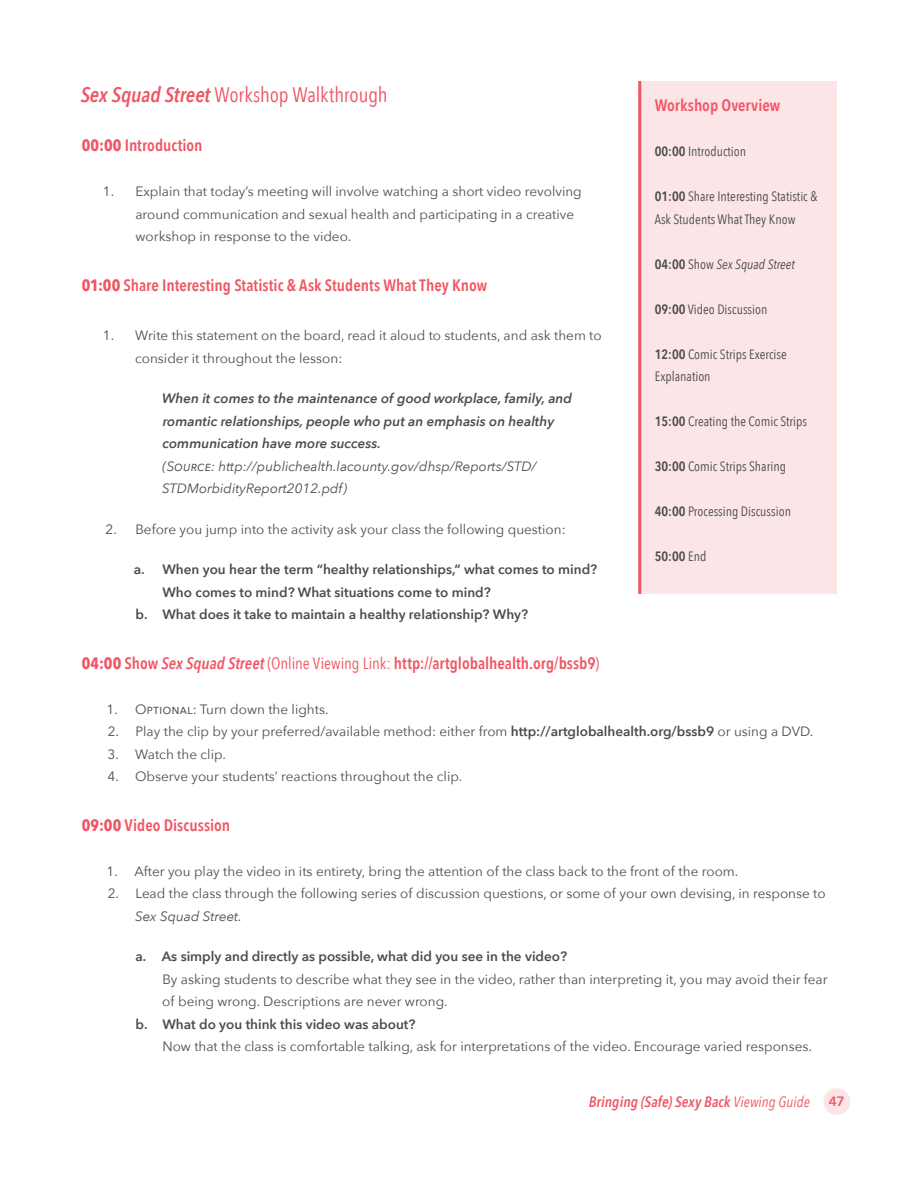
<style>
.page{position:relative;width:918px;height:1188px;background:#fff}
.page>*{position:absolute;margin:0;border:0;box-sizing:border-box;transform-origin:0 0}
.Header_2{font:21px "Avenir Next Condensed";letter-spacing:-.01em;color:#f05663}
.Header_3{font:600 16.5px "Avenir Next Condensed";color:#f05663}
.t1{font:italic 600 15px "Avenir Next Condensed";letter-spacing:.005em;color:#f05663}
.t2{font:13.5px/22.5px "Avenir Next";color:#4b4c4d}
.Statistic_Quote{font:italic 600 13.5px/22.5px "Avenir Next";color:#4b4c4d}
.Sidebar_Base{font:13.5px/22.5px "Avenir Next Condensed";color:#4b4c4d}
.t3{font:600 13.5px/22.5px "Avenir Next";color:#4b4c4d}
.Sidebar_Base-2{font:italic 13.5px "Avenir Next Condensed";color:#4b4c4d}
.Sidebar_Base-3{font:600 13.5px "Avenir Next Condensed";color:#4b4c4d}
.t4{font:600 13.5px "Avenir Next";color:#f05663}
.s1{font-weight:600;font-style:italic}
.s2{font-weight:700}
.s3{font-weight:400}
.s4{font-style:italic}
.s5{font-weight:600}
.s6{font-weight:600;font-style:normal}
.s7{font-style:normal}
</style>
<div class="page">
<div style="left:823px;top:1088px;width:27px;height:27px;background:#fce5e7;border-radius:50%"></div>
<div style="left:641px;top:81px;width:196px;height:513px;background:#fce5e7"></div>
<hr style="left:638px;top:81px;width:3px;height:513px;background:#f05663">
<p class="Header_2" style="left:81px;top:77px;width:308px"><span class="s1">Sex Squad Street</span> Workshop Walkthrough</p>
<p class="Header_3" style="left:82px;top:131px;width:122px"><span class="s2">00:00</span> Introduction</p>
<p class="t2" style="left:135px;top:180px;width:448px;text-indent:-32px">1. Explain that today’s meeting will involve watching a short video revolving around communication and sexual health and participating in a creative workshop in response to the video.</p>
<p class="Header_3" style="left:82px;top:271px;width:407px"><span class="s2">01:00</span> Share Interesting Statistic &amp; Ask Students What They Know</p>
<p class="t2" style="left:135px;top:324px;width:468px;text-indent:-32px">1. Write this statement on the board, read it aloud to students, and ask them to consider it throughout the lesson:</p>
<p class="Statistic_Quote" style="left:162px;top:387px;width:411px">When it comes to the maintenance of good workplace, family, and romantic relationships, people who put an emphasis on healthy communication have more success.<br><span class="s3">(Source: http://publichealth.lacounty.gov/dhsp/Reports/STD/ STDMorbidityReport2012.pdf)</span></p>
<p class="t2" style="left:106px;top:517px;width:462px">2. Before you jump into the activity ask your class the following question:</p>
<p class="t3" style="left:162px;top:558px;width:436px;text-indent:-29px">a. When you hear the term “healthy relationships,” what comes to mind?<br>Who comes to mind? What situations come to mind?</p>
<p class="t3" style="left:136px;top:603px;width:394px">b. What does it take to maintain a healthy relationship? Why?</p>
<p class="Header_3" style="left:82px;top:649px;width:519px"><span class="s2">04:00</span> Show <span class="s4">Sex Squad Street</span> <span class="s3">(Online Viewing Link:</span> http://artglobalhealth.org/bssb9<span class="s3">)</span></p>
<p class="t2" style="left:107px;top:697px;width:224px">1. Optional: Turn down the lights.</p>
<p class="t2" style="left:108px;top:720px;width:707px">2. Play the clip by your preferred/available method: either from <span class="s5">http://artglobalhealth.org/bssb9</span> or using a DVD.</p>
<p class="t2" style="left:108px;top:742px;width:120px">3. Watch the clip.</p>
<p class="t2" style="left:108px;top:765px;width:356px">4. Observe your students’ reactions throughout the clip.</p>
<p class="Header_3" style="left:82px;top:811px;width:150px"><span class="s2">09:00</span> Video Discussion</p>
<p class="t2" style="left:107px;top:859px;width:633px">1. After you play the video in its entirety, bring the attention of the class back to the front of the room.</p>
<p class="t2" style="left:135px;top:882px;width:692px;text-indent:-27px">2. Lead the class through the following series of discussion questions, or some of your own devising, in response to<br><span class="s4">Sex Squad Street.</span></p>
<p class="t2" style="left:162px;top:945px;width:667px;text-indent:-27px"><span class="s5">a. As simply and directly as possible, what did you see in the video?<br></span>By asking students to describe what they see in the video, rather than interpreting it, you may avoid their fear of being wrong. Descriptions are never wrong.</p>
<p class="t2" style="left:162px;top:1012px;width:651px;text-indent:-27px"><span class="s5">b. What do you think this video was about?<br></span>Now that the class is comfortable talking, ask for interpretations of the video. Encourage varied responses.</p>
<p class="Header_3" style="left:655px;top:91px;width:127px">Workshop Overview</p>
<p class="Sidebar_Base" style="left:655px;top:139px;width:93px"><span class="s5">00:00</span> Introduction</p>
<p class="Sidebar_Base" style="left:655px;top:184px;width:164px"><span class="s5">01:00</span> Share Interesting Statistic &amp;<br>Ask Students What They Know</p>
<p class="Sidebar_Base-2" style="left:655px;top:256px;width:142px"><span class="s6">04:00</span> <span class="s7">Show</span> Sex Squad Street</p>
<p class="Sidebar_Base" style="left:655px;top:297px;width:114px"><span class="s5">09:00</span> Video Discussion</p>
<p class="Sidebar_Base" style="left:655px;top:342px;width:134px"><span class="s5">12:00</span> Comic Strips Exercise<br>Explanation</p>
<p class="Sidebar_Base" style="left:655px;top:409px;width:154px"><span class="s5">15:00</span> Creating the Comic Strips</p>
<p class="Sidebar_Base" style="left:655px;top:454px;width:133px"><span class="s5">30:00</span> Comic Strips Sharing</p>
<p class="Sidebar_Base" style="left:655px;top:499px;width:138px"><span class="s5">40:00</span> Processing Discussion</p>
<p class="Sidebar_Base-3" style="left:655px;top:545px;width:53px">50:00 <span class="s3">End</span></p>
<p class="t1" style="left:589px;top:1093px;width:223px">Bringing (Safe) Sexy Back <span class="s3">Viewing Guide</span></p>
<p class="t4" style="left:829px;top:1090px;width:17px">47</p>
</div>
